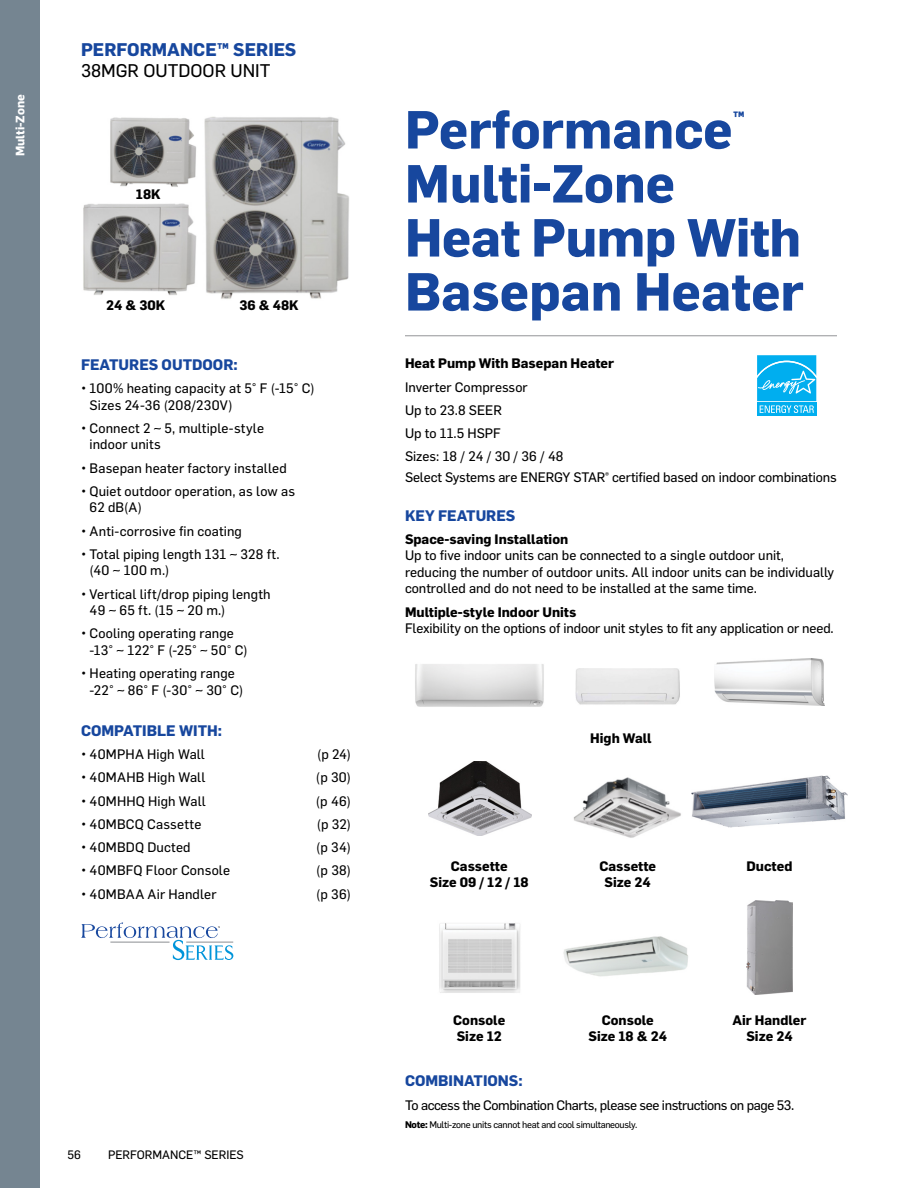
<style>
.page{position:relative;width:918px;height:1188px;background:#fff}
.page>*{position:absolute;margin:0;border:0;box-sizing:border-box;transform-origin:0 0}
.t1{font:700 52.5px/54px "Flama";color:#17479e}
.t2{font:700 18px "Flama";color:#17479e}
.t3{font:18px "Flama Basic";color:#000}
.t4{font:700 17.55px "Flama";color:#17479e}
.t5{font:700 15px "Flama";color:#17479e}
.t6{font:13.5px/16.5px "Flama Basic";color:#000}
.t7{font:700 13.5px/16.2px "Flama";color:#000;text-align:center}
.t8{font:13.5px "Flama Basic";letter-spacing:-.03em;color:#000}
.t9{font:12px "Flama Basic";color:#000}
.t10{font:700 12px "Flama";color:#fff}
.t11{font:9.45px "Flama Basic";letter-spacing:-.03em;color:#000}
.s1{font-family:"Flama";font-weight:700}
</style>
<div class="page">
<div style="left:0;top:0;width:40px;height:1188px;background:#758591"></div>
<img style="left:83px;top:116px;width:266px;height:183px">
<hr style="left:405px;top:335px;width:432px;height:1px;background:#939598">
<svg style="left:81px;top:922px;width:152px;height:38px"></svg>
<svg style="left:757px;top:355px;width:60px;height:61px;background:#2abbf1"></svg>
<img style="left:415px;top:664px;width:129px;height:43px">
<img style="left:575px;top:668px;width:105px;height:37px">
<img style="left:714px;top:659px;width:111px;height:47px">
<img style="left:429px;top:762px;width:103px;height:73px">
<img style="left:573px;top:777px;width:108px;height:61px">
<img style="left:692px;top:775px;width:155px;height:53px">
<img style="left:439px;top:923px;width:81px;height:70px">
<img style="left:563px;top:936px;width:125px;height:41px">
<img style="left:746px;top:900px;width:47px;height:94px">
<p class="t10" style="left:11px;top:156px;width:63px;rotate:-90deg">Multi-Zone</p>
<h2 class="t2" style="left:81px;top:37px;width:217px">PERFORMANCE™ SERIES</h2>
<h2 class="t3" style="left:81px;top:58px;width:191px">38MGR OUTDOOR UNIT</h2>
<p class="t7" style="left:136px;top:185px;width:26px">18K</p>
<p class="t7" style="left:106px;top:296px;width:61px">24 &amp; 30K</p>
<p class="t7" style="left:240px;top:296px;width:61px">36 &amp; 48K</p>
<p class="t5" style="left:81px;top:354px;width:158px">FEATURES OUTDOOR:</p>
<p class="t6" style="left:90px;top:379px;width:227px;text-indent:-9px">• 100% heating capacity at 5° F (-15° C)<br>Sizes 24-36 (208/230V)</p>
<p class="t6" style="left:90px;top:419px;width:176px;text-indent:-9px">• Connect 2 ~ 5, multiple-style indoor units</p>
<p class="t6" style="left:81px;top:459px;width:207px">• Basepan heater factory installed</p>
<p class="t6" style="left:90px;top:482px;width:207px;text-indent:-9px">• Quiet outdoor operation, as low as<br>62 dB(A)</p>
<p class="t6" style="left:81px;top:522px;width:162px">• Anti-corrosive fin coating</p>
<p class="t6" style="left:90px;top:545px;width:192px;text-indent:-9px">• Total piping length 131 ~ 328 ft. (40 ~ 100 m.)</p>
<p class="t6" style="left:90px;top:585px;width:183px;text-indent:-9px">• Vertical lift/drop piping length<br>49 ~ 65 ft. (15 ~ 20 m.)</p>
<p class="t6" style="left:90px;top:624px;width:160px;text-indent:-9px">• Cooling operating range -13° ~ 122° F (-25° ~ 50° C)</p>
<p class="t6" style="left:90px;top:664px;width:155px;text-indent:-9px">• Heating operating range -22° ~ 86° F (-30° ~ 30° C)</p>
<p class="t5" style="left:81px;top:720px;width:143px">COMPATIBLE WITH:</p>
<p class="t6" style="left:81px;top:745px;width:126px">• 40MPHA High Wall</p>
<p class="t6" style="left:317px;top:745px;width:35px">(p 24)</p>
<p class="t6" style="left:81px;top:769px;width:126px">• 40MAHB High Wall</p>
<p class="t6" style="left:316px;top:769px;width:37px">(p 30)</p>
<p class="t6" style="left:81px;top:792px;width:126px">• 40MHHQ High Wall</p>
<p class="t6" style="left:316px;top:792px;width:37px">(p 46)</p>
<p class="t6" style="left:81px;top:815px;width:122px">• 40MBCQ Cassette</p>
<p class="t6" style="left:317px;top:815px;width:36px">(p 32)</p>
<p class="t6" style="left:81px;top:838px;width:111px">• 40MBDQ Ducted</p>
<p class="t6" style="left:316px;top:838px;width:36px">(p 34)</p>
<p class="t6" style="left:81px;top:861px;width:151px">• 40MBFQ Floor Console</p>
<p class="t6" style="left:316px;top:861px;width:36px">(p 38)</p>
<p class="t6" style="left:81px;top:885px;width:137px">• 40MBAA Air Handler</p>
<p class="t6" style="left:316px;top:885px;width:36px">(p 36)</p>
<p class="t9" style="left:68px;top:1146px;width:15px">56</p>
<p class="t9" style="left:108px;top:1146px;width:137px">PERFORMANCE™ SERIES</p>
<h1 class="t1" style="left:405px;top:99px;width:329px">Performance</h1>
<p class="t4" style="left:733px;top:105px;width:13px">™</p>
<h1 class="t1" style="left:405px;top:153px;width:400px">Multi-Zone<br>Heat Pump With<br>Basepan Heater</h1>
<p class="t7" style="left:405px;top:355px;width:211px">Heat Pump With Basepan Heater</p>
<p class="t6" style="left:405px;top:374px;width:160px;line-height:23.2px">Inverter Compressor<br>Up to 23.8 SEER<br>Up to 11.5 HSPF<br>Sizes: 18 / 24 / 30 / 36 / 48</p>
<p class="t6" style="left:405px;top:469px;width:433px">Select Systems are ENERGY STAR<sup>®</sup> certified based on indoor combinations</p>
<p class="t5" style="left:405px;top:504px;width:112px">KEY FEATURES</p>
<p class="t7" style="left:405px;top:530px;width:165px">Space-saving Installation</p>
<p class="t6" style="left:405px;top:547px;width:431px">Up to five indoor units can be connected to a single outdoor unit, reducing the number of outdoor units. All indoor units can be individually controlled and do not need to be installed at the same time.</p>
<p class="t7" style="left:405px;top:603px;width:173px">Multiple-style Indoor Units</p>
<p class="t6" style="left:405px;top:619px;width:430px">Flexibility on the options of indoor unit styles to fit any application or need.</p>
<p class="t7" style="left:590px;top:729px;width:63px">High Wall</p>
<p class="t7" style="left:430px;top:857px;width:100px">Cassette<br>Size 09 / 12 / 18</p>
<p class="t7" style="left:599px;top:857px;width:58px">Cassette<br>Size 24</p>
<p class="t7" style="left:747px;top:857px;width:47px">Ducted</p>
<p class="t7" style="left:453px;top:1011px;width:54px;text-align:left">Console<br>Size 12</p>
<p class="t7" style="left:588px;top:1011px;width:80px">Console<br>Size 18 &amp; 24</p>
<p class="t7" style="left:733px;top:1011px;width:75px">Air Handler<br>Size 24</p>
<p class="t5" style="left:405px;top:1070px;width:119px">COMBINATIONS:</p>
<p class="t8" style="left:405px;top:1095px;width:391px">To access the Combination Charts, please see instructions on page 53.</p>
<p class="t11" style="left:405px;top:1118px;width:234px"><span class="s1">Note:</span> Multi-zone units cannot heat and cool simultaneously.</p>
</div>
